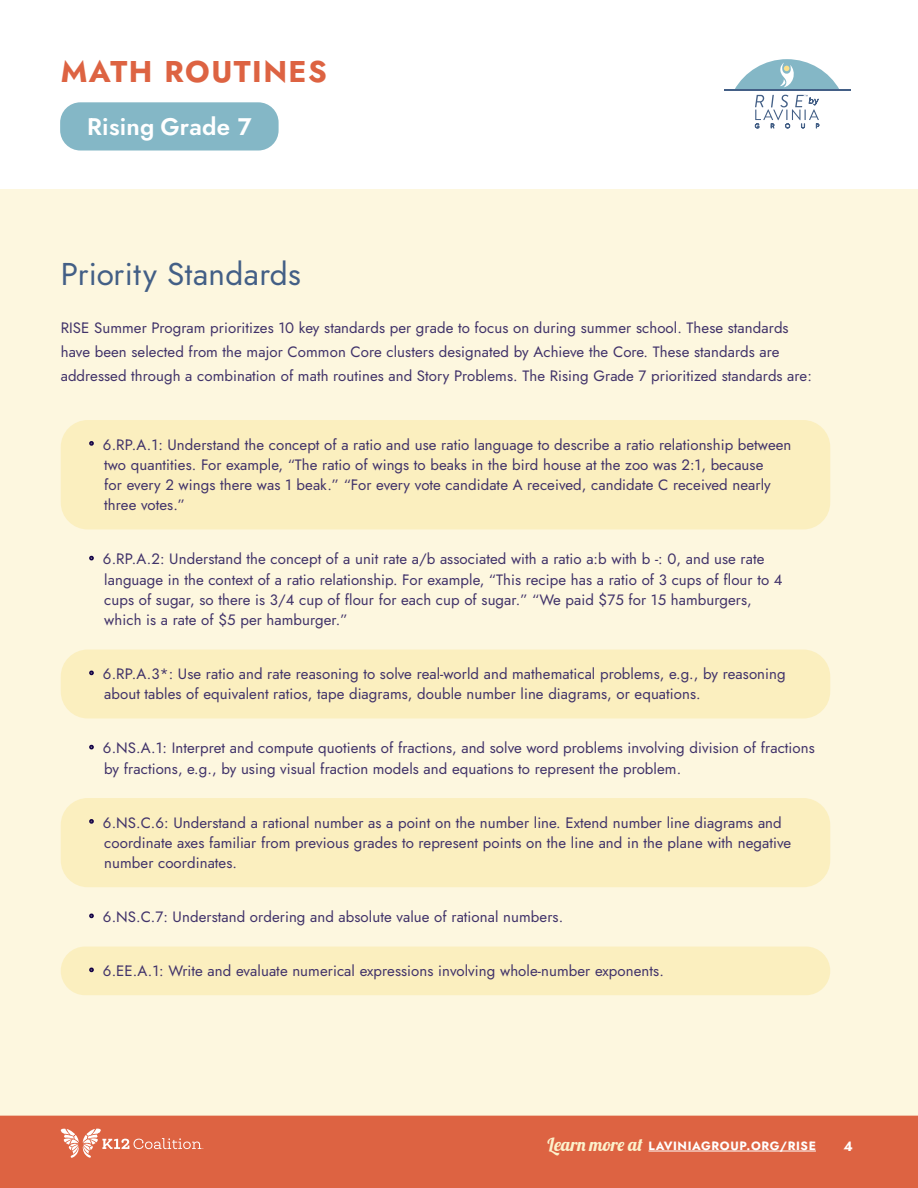
<style>
.page{position:relative;width:918px;height:1188px;background:#fff}
.page>*{position:absolute;margin:0;border:0;box-sizing:border-box;transform-origin:0 0}
.Subhead_Large{font:31.5px "Jost";letter-spacing:.01em;color:#435f86}
.t1{font:700 30px "Jost";letter-spacing:.05em;color:#dd6342}
.t2{font:600 24px "Jost";letter-spacing:.01em;color:#fff}
.Body_Bullets_-_Boxed_1{font:15px/20.2px "Jost";letter-spacing:.005em;color:#41336a}
.Body_Bullets_-_Non_Boxed{font:15px/20.2px "Jost";letter-spacing:.005em;color:#41336a}
.Body_1_-_Standard{font:15px/24px "Jost";letter-spacing:.005em;color:#41336a}
.t3{font:700 13.5px "Jost";color:#fff}
.t4{font:700 12px "Jost";letter-spacing:.05em;color:#fff}
.s1{color:#110045}
.s2{font-family:"Lobster";font-weight:400;font-size:18px;color:#fcf2cc}
</style>
<div class="page">
<div style="left:0;top:1116px;width:918px;height:72px;background:#dd6342"></div>
<hr style="left:649px;top:1151px;width:167px;height:1px;background:#fff">
<div style="left:0;top:189px;width:918px;height:927px;background:#fdf7df"></div>
<svg style="left:61px;top:1128px;width:142px;height:30px"></svg>
<hr style="left:724px;top:89px;width:126px;height:1px;background:#435f86">
<svg style="left:734px;top:59px;width:106px;height:70px"></svg>
<div style="left:60px;top:102px;width:219px;height:49px;background:#84b7c6;border-radius:20px"></div>
<div style="left:61px;top:420px;width:769px;height:109px;background:#fbefbf;border-radius:27px"></div>
<div style="left:61px;top:650px;width:769px;height:68px;background:#fbefbf;border-radius:27px"></div>
<div style="left:61px;top:798px;width:769px;height:89px;background:#fbefbf;border-radius:27px"></div>
<div style="left:61px;top:947px;width:769px;height:48px;background:#fbefbf;border-radius:24px"></div>
<h2 class="t1" style="left:61px;top:51px;width:268px">MATH ROUTINES</h2>
<h3 class="t2" style="left:87px;top:110px;width:166px">Rising Grade 7</h3>
<p class="Subhead_Large" style="left:61px;top:253px;width:242px">Priority Standards</p>
<p class="Body_1_-_Standard" style="left:61px;top:316px;width:753px">RISE Summer Program prioritizes 10 key standards per grade to focus on during summer school. These standards have been selected from the major Common Core clusters designated by Achieve the Core. These standards are addressed through a combination of math routines and Story Problems. The Rising Grade 7 prioritized standards are:</p>
<p class="Body_Bullets_-_Boxed_1" style="left:104px;top:434px;width:689px;text-indent:-15px"><span class="s1">•</span> 6.RP.A.1: Understand the concept of a ratio and use ratio language to describe a ratio relationship between two quantities. For example, “The ratio of wings to beaks in the bird house at the zoo was 2:1, because<br>for every 2 wings there was 1 beak.” “For every vote candidate A received, candidate C received nearly three votes.”</p>
<p class="Body_Bullets_-_Non_Boxed" style="left:104px;top:549px;width:680px;text-indent:-15px"><span class="s1">•</span> 6.RP.A.2: Understand the concept of a unit rate a/b associated with a ratio a:b with b -: 0, and use rate language in the context of a ratio relationship. For example, “This recipe has a ratio of 3 cups of flour to 4 cups of sugar, so there is 3/4 cup of flour for each cup of sugar.” “We paid $75 for 15 hamburgers, which is a rate of $5 per hamburger.”</p>
<p class="Body_Bullets_-_Boxed_1" style="left:104px;top:664px;width:683px;text-indent:-15px"><span class="s1">•</span> 6.RP.A.3*: Use ratio and rate reasoning to solve real-world and mathematical problems, e.g., by reasoning about tables of equivalent ratios, tape diagrams, double number line diagrams, or equations.</p>
<p class="Body_Bullets_-_Non_Boxed" style="left:104px;top:738px;width:712px;text-indent:-15px"><span class="s1">•</span> 6.NS.A.1: Interpret and compute quotients of fractions, and solve word problems involving division of fractions by fractions, e.g., by using visual fraction models and equations to represent the problem.</p>
<p class="Body_Bullets_-_Boxed_1" style="left:104px;top:812px;width:689px;text-indent:-15px"><span class="s1">•</span> 6.NS.C.6: Understand a rational number as a point on the number line. Extend number line diagrams and coordinate axes familiar from previous grades to represent points on the line and in the plane with negative number coordinates.</p>
<p class="Body_Bullets_-_Non_Boxed" style="left:89px;top:907px;width:475px"><span class="s1">•</span> 6.NS.C.7: Understand ordering and absolute value of rational numbers.</p>
<p class="Body_Bullets_-_Boxed_1" style="left:89px;top:961px;width:576px"><span class="s1">•</span> 6.EE.A.1: Write and evaluate numerical expressions involving whole-number exponents.</p>
<p class="t4" style="left:548px;top:1137px;width:270px"><span class="s2">Learn more at</span> LAVINIAGROUP.ORG/RISE</p>
<p class="t3" style="left:843px;top:1137px;width:11px">4</p>
</div>
